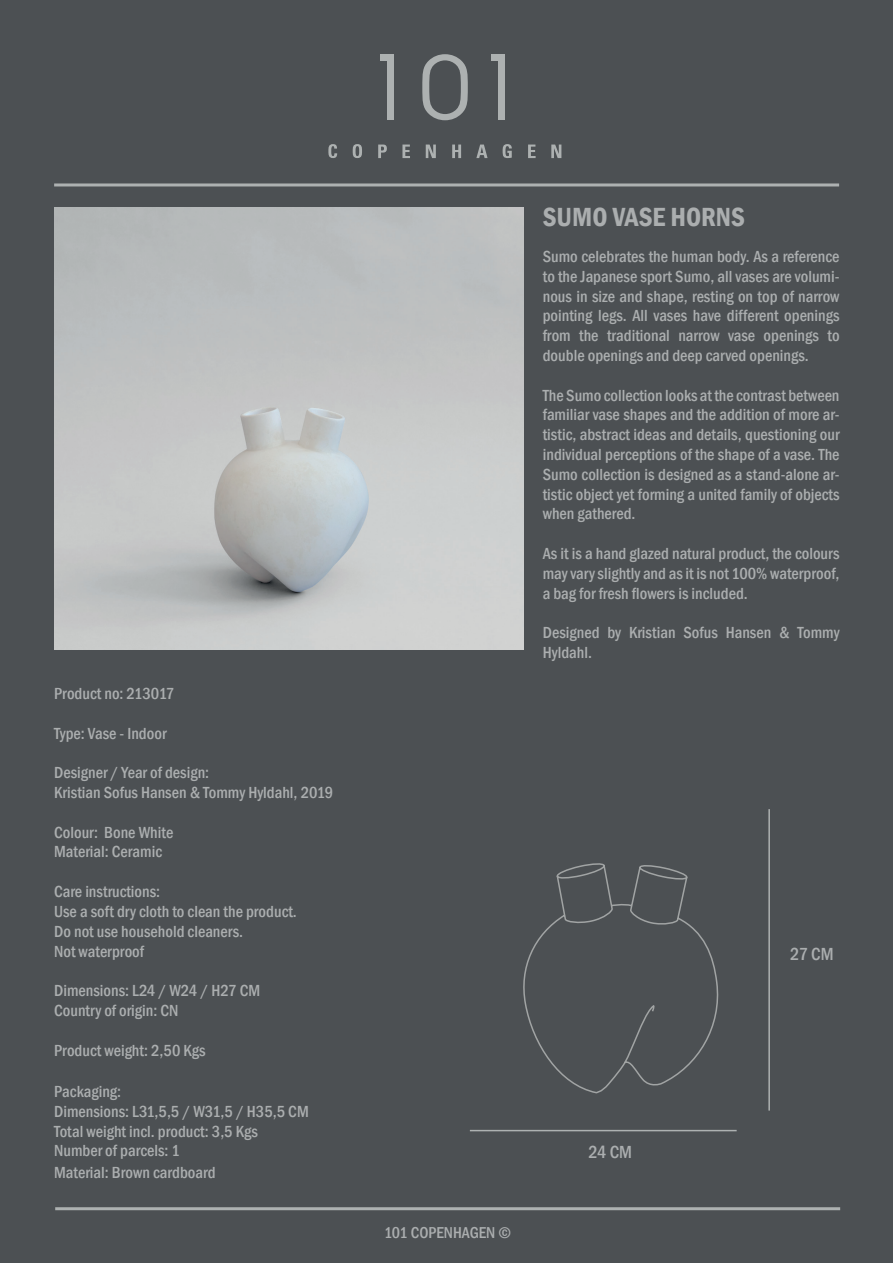
<style>
.page{position:relative;width:893px;height:1263px;background:#4c5053}
.page>*{position:absolute;margin:0;border:0;box-sizing:border-box;transform-origin:0 0}
.t1{font:600 condensed 27px "Franklin Gothic";color:#abaeaf}
.t2{font:500 condensed 18px "Franklin Gothic";letter-spacing:-.015em;color:#abaeaf}
.t3{font:500 condensed 16.5px/19.8px "Franklin Gothic";color:#abaeaf}
.t4{font:500 condensed 16.2px "Franklin Gothic";color:#abaeaf}
</style>
<div class="page">
<img style="left:54px;top:207px;width:469px;height:442px">
<svg style="left:422px;top:54px;width:46px;height:66px"></svg>
<div style="left:498px;top:58px;width:6px;height:62px;background:#adb1b1"></div>
<div style="left:491px;top:54px;width:13px;height:7px;background:#adb1b1"></div>
<div style="left:387px;top:58px;width:7px;height:62px;background:#adb1b1"></div>
<div style="left:380px;top:54px;width:13px;height:7px;background:#adb1b1"></div>
<svg style="left:328px;top:144px;width:9px;height:14px"></svg>
<svg style="left:353px;top:144px;width:9px;height:14px"></svg>
<svg style="left:378px;top:145px;width:9px;height:13px"></svg>
<svg style="left:402px;top:145px;width:8px;height:13px"></svg>
<svg style="left:426px;top:145px;width:10px;height:13px"></svg>
<svg style="left:452px;top:145px;width:9px;height:13px"></svg>
<svg style="left:476px;top:145px;width:12px;height:13px"></svg>
<svg style="left:503px;top:144px;width:9px;height:14px"></svg>
<svg style="left:528px;top:145px;width:8px;height:13px"></svg>
<svg style="left:551px;top:145px;width:10px;height:13px"></svg>
<hr style="left:54px;top:183px;width:785px;height:3px;background:#adb1b1">
<hr style="left:55px;top:1207px;width:785px;height:3px;background:#adb1b1">
<hr style="left:470px;top:1130px;width:267px;height:1px;background:#adb1b1">
<hr style="left:768px;top:809px;width:2px;height:301px;background:#adb1b1">
<svg style="left:523px;top:863px;width:196px;height:231px"></svg>
<p class="t3" style="left:54px;top:683px;width:122px">Product no: 213017</p>
<p class="t3" style="left:54px;top:723px;width:114px">Type: Vase - Indoor</p>
<p class="t3" style="left:54px;top:763px;width:281px">Designer / Year of design:<br>Kristian Sofus Hansen &amp; Tommy Hyldahl, 2019</p>
<p class="t3" style="left:54px;top:822px;width:121px">Colour: Bone White<br>Material: Ceramic</p>
<p class="t3" style="left:54px;top:881px;width:244px">Care instructions:<br>Use a soft dry cloth to clean the product.<br>Do not use household cleaners.<br>Not waterproof</p>
<p class="t3" style="left:54px;top:980px;width:208px">Dimensions: L24 / W24 / H27 CM<br>Country of origin: CN</p>
<p class="t3" style="left:54px;top:1040px;width:153px">Product weight: 2,50 Kgs</p>
<p class="t3" style="left:54px;top:1081px;width:256px">Packaging:<br>Dimensions: L31,5,5 / W31,5 / H35,5 CM<br>Total weight incl. product: 3,5 Kgs<br>Number of parcels: 1</p>
<p class="t3" style="left:54px;top:1162px;width:163px">Material: Brown cardboard</p>
<h1 class="t1" style="left:543px;top:199px;width:204px">SUMO VASE HORNS</h1>
<p class="t3" style="left:543px;top:246px;width:298px;text-align:justify">Sumo celebrates the human body. As a reference to the Japanese sport Sumo, all vases are volumi&shy;nous in size and shape, resting on top of narrow pointing legs. All vases have different openings from the traditional narrow vase openings to double openings and deep carved openings.</p>
<p class="t3" style="left:543px;top:385px;width:298px;text-align:justify">The Sumo collection looks at the contrast between familiar vase shapes and the addition of more ar&shy;tistic, abstract ideas and details, questioning our individual perceptions of the shape of a vase. The Sumo collection is designed as a stand-alone ar&shy;tistic object yet forming a united family of objects when gathered.</p>
<p class="t3" style="left:543px;top:543px;width:298px;text-align:justify">As it is a hand glazed natural product, the colours may vary slightly and as it is not 100% waterproof, a bag for fresh flowers is included.</p>
<p class="t3" style="left:543px;top:623px;width:298px">Designed by Kristian Sofus Hansen &amp; Tommy<br>Hyldahl.</p>
<p class="t4" style="left:384px;top:1222px;width:128px">101 COPENHAGEN ©</p>
<p class="t2" style="left:588px;top:1140px;width:45px">24 CM</p>
<p class="t2" style="left:790px;top:942px;width:45px">27 CM</p>
</div>
